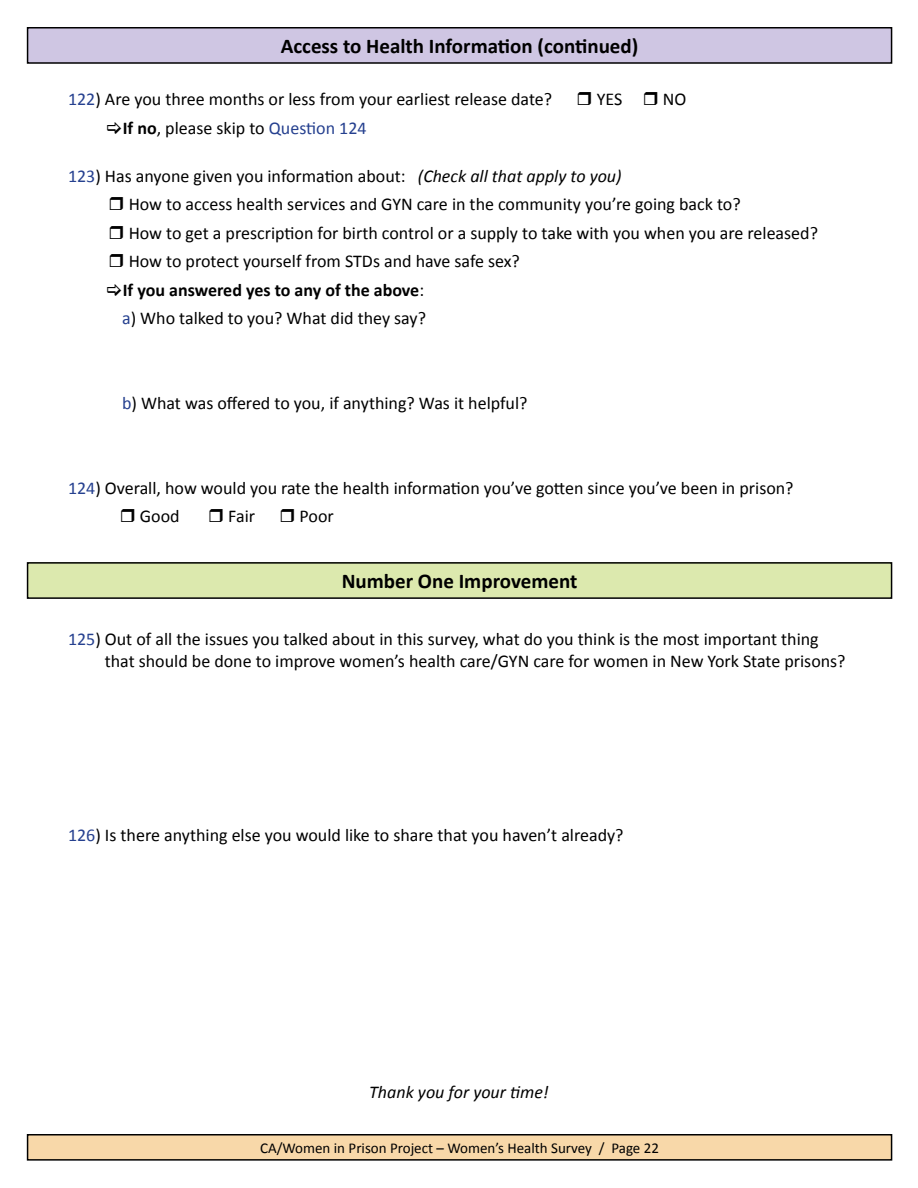
<style>
.page{position:relative;width:918px;height:1188px;background:#fff}
.page>*{position:absolute;margin:0;border:0;box-sizing:border-box;transform-origin:0 0}
.t1{font:700 21px "Calibri";color:#000}
.t2{font:18px/28.3px "Calibri";color:#000}
.t3{font:700 18px "Calibri";color:#000}
.t4{font:italic 18px "Calibri";color:#000}
.t5{font:15px "Calibri";color:#000}
.s1{color:#25408f}
.s2{font-weight:700}
.s3{font-style:italic}
.s4{font-weight:400}
</style>
<div class="page">
<div style="left:28px;top:1135px;width:864px;height:25px;background:#f8d8a9"></div>
<div style="left:27px;top:1134px;width:865px;height:27px;border:2px solid #000"></div>
<div style="left:28px;top:28px;width:864px;height:35px;background:#cfc6e3"></div>
<div style="left:27px;top:27px;width:865px;height:37px;border:2px solid #000"></div>
<div style="left:28px;top:563px;width:864px;height:35px;background:#dce9ae"></div>
<div style="left:27px;top:562px;width:865px;height:37px;border:2px solid #000"></div>
<p class="t1" style="left:281px;top:33px;width:359px">Access to Health Information (continued)</p>
<p class="t2" style="left:68px;top:84px;width:486px"><span class="s1">122</span>) Are you three months or less from your earliest release date?</p>
<p class="t2" style="left:597px;top:84px;width:27px">YES</p>
<p class="t2" style="left:663px;top:84px;width:25px">NO</p>
<p class="t2" style="left:123px;top:113px;width:245px"><span class="s2">If no</span>, please skip to <span class="s1">Question 124</span></p>
<p class="t2" style="left:68px;top:161px;width:555px"><span class="s1">123</span>) Has anyone given you information about: <span class="s3">(Check all that apply to you)</span></p>
<p class="t2" style="left:129px;top:189px;width:614px">How to access health services and GYN care in the community you’re going back to?</p>
<p class="t2" style="left:129px;top:218px;width:691px">How to get a prescription for birth control or a supply to take with you when you are released?</p>
<p class="t2" style="left:129px;top:246px;width:393px">How to protect yourself from STDs and have safe sex?</p>
<p class="t3" style="left:123px;top:278px;width:303px">If you answered yes to any of the above<span class="s4">:</span></p>
<p class="t2" style="left:122px;top:303px;width:306px"><span class="s1">a</span>) Who talked to you? What did they say?</p>
<p class="t2" style="left:122px;top:388px;width:407px"><span class="s1">b</span>) What was offered to you, if anything? Was it helpful?</p>
<p class="t2" style="left:140px;top:473px;width:655px;text-indent:-72px"><span class="s1">124</span>) Overall, how would you rate the health information you’ve gotten since you’ve been in prison?<br>Good</p>
<p class="t2" style="left:228px;top:501px;width:28px">Fair</p>
<p class="t2" style="left:300px;top:501px;width:36px">Poor</p>
<p class="t1" style="left:342px;top:568px;width:237px">Number One Improvement</p>
<p class="t2" style="left:105px;top:628px;width:742px;line-height:21.6px;text-indent:-37px"><span class="s1">125</span>) Out of all the issues you talked about in this survey, what do you think is the most important thing that should be done to improve women’s health care/GYN care for women in New York State prisons?</p>
<p class="t2" style="left:68px;top:820px;width:557px"><span class="s1">126</span>) Is there anything else you would like to share that you haven’t already?</p>
<p class="t4" style="left:369px;top:1081px;width:181px">Thank you for your time!</p>
<p class="t5" style="left:260px;top:1139px;width:400px">CA/Women in Prison Project – Women’s Health Survey / Page 22</p>
</div>
